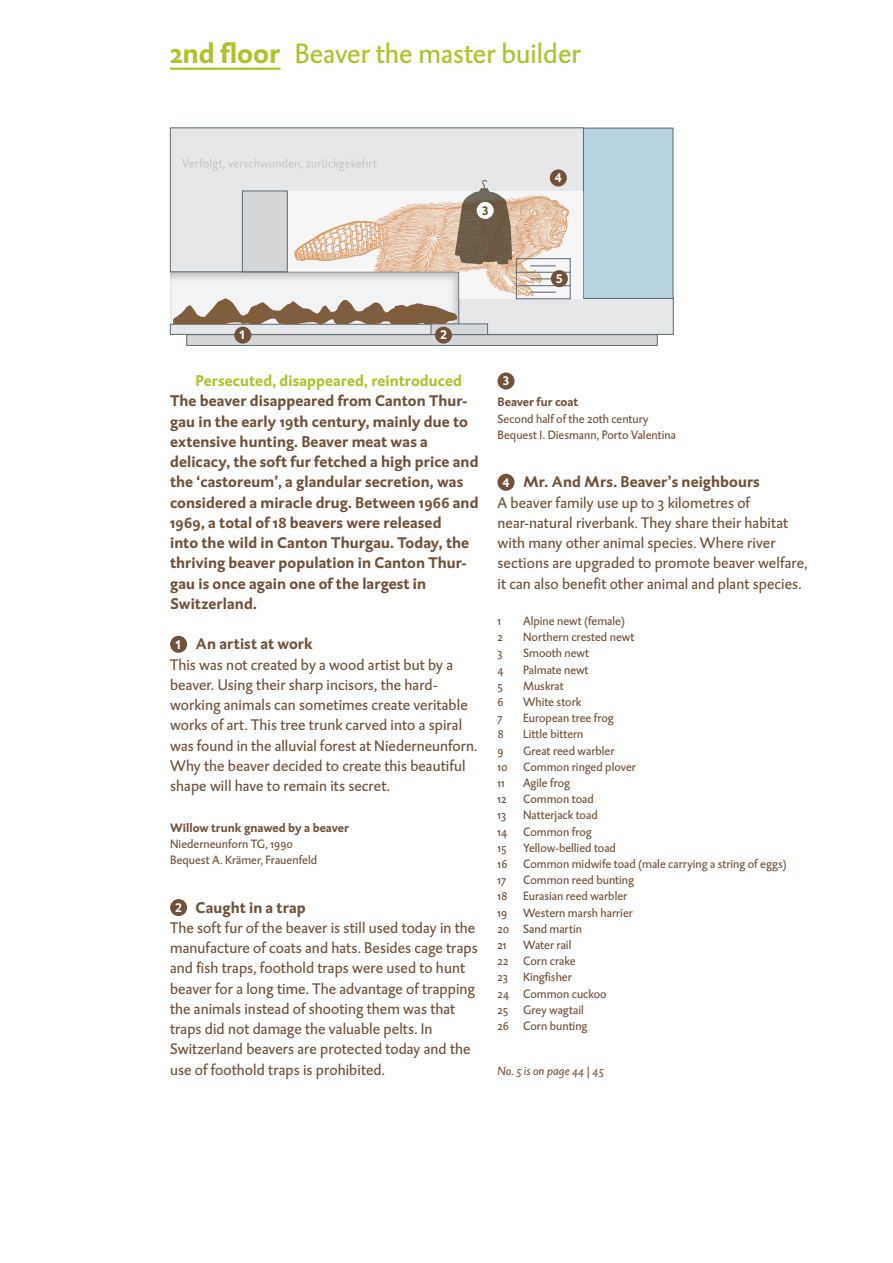
<style>
.page{position:relative;width:893px;height:1263px;background:#fff}
.page>*{position:absolute;margin:0;border:0;box-sizing:border-box;transform-origin:0 0}
.t1{font:28.5px "DTL Caspari ST";color:#acc32b}
.t2{font:15.75px/20.2px "DTL Caspari ST";letter-spacing:.005em;color:#70513a}
.t3{font:700 15.75px/20.2px "DTL Caspari ST";letter-spacing:.005em;color:#70513a}
.t4{font:700 15.75px "DTL Caspari ST";letter-spacing:.005em;color:#acc32b}
.t5{font:700 12.75px "DTL Caspari T";color:#fff}
.t6{font:700 12.75px "DTL Caspari T";color:#70513a}
.t7{font:12.3px/16.2px "DTL Caspari ST";color:#70513a}
.t8{font:700 12.3px "DTL Caspari ST";color:#70513a}
.t9{font:italic 12.3px "DTL Caspari ST";color:#70513a}
.s1{font-weight:700}
.s2{font-family:"DTL Caspari T";font-weight:700;font-size:12.75px;color:#fff}
</style>
<div class="page">
<div style="left:170px;top:636px;width:17px;height:17px;background:#70513a;border-radius:50%"></div>
<div style="left:170px;top:899px;width:17px;height:17px;background:#70513a;border-radius:50%"></div>
<div style="left:497px;top:372px;width:17px;height:17px;background:#70513a;border-radius:50%"></div>
<div style="left:497px;top:474px;width:17px;height:17px;background:#70513a;border-radius:50%"></div>
<hr style="left:170px;top:68px;width:110px;height:2px;background:#acc32b">
<svg style="left:170px;top:127px;width:504px;height:208px;background:#d0dbe1"></svg>
<div style="left:431px;top:324px;width:57px;height:11px;background:#d5d6d8"></div>
<div style="left:186px;top:334px;width:472px;height:12px;background:#d5d6d8;border:1px solid #5f696f"></div>
<svg style="left:173px;top:179px;width:410px;height:145px"></svg>
<div style="left:242px;top:191px;width:45px;height:81px;background:#d5d6d8;border:1px solid #5f696f"></div>
<svg style="left:182px;top:158px;width:195px;height:13px;background:#dfe0e2"></svg>
<div style="left:234px;top:327px;width:17px;height:17px;background:#70513a;border-radius:50%"></div>
<div style="left:435px;top:327px;width:17px;height:17px;background:#70513a;border-radius:50%"></div>
<div style="left:550px;top:169px;width:17px;height:17px;background:#70513a;border-radius:50%"></div>
<div style="left:477px;top:202px;width:17px;height:17px;background:#fff;border-radius:50%"></div>
<div style="left:551px;top:270px;width:17px;height:17px;background:#70513a;border-radius:50%"></div>
<h1 class="t1" style="left:170px;top:36px;width:412px"><span class="s1">2nd floor</span> Beaver the master builder</h1>
<p class="t6" style="left:482px;top:202px;width:9px">3</p>
<p class="t5" style="left:555px;top:169px;width:9px">4</p>
<p class="t5" style="left:239px;top:327px;width:9px">1</p>
<p class="t5" style="left:440px;top:327px;width:9px">2</p>
<p class="t4" style="left:196px;top:370px;width:268px">Persecuted, disappeared, reintroduced</p>
<p class="t3" style="left:170px;top:390px;width:310px">The beaver disappeared from Canton Thur&shy;gau in the early 19th century, mainly due to extensive hunting. Beaver meat was a delicacy, the soft fur fetched a high price and the ‘castoreum’, a glandular secretion, was considered a miracle drug. Between 1966 and 1969, a total of 18 beavers were released<br>into the wild in Canton Thurgau. Today, the thriving beaver population in Canton Thur&shy;gau is once again one of the largest in Switzerland.</p>
<p class="t2" style="left:170px;top:634px;width:309px;text-indent:5px"><span class="s2">1</span> <span class="s1">An artist at work<br></span>This was not created by a wood artist but by a beaver. Using their sharp incisors, the hard&shy;working animals can sometimes create veritable works of art. This tree trunk carved into a spiral was found in the alluvial forest at Niederneunforn.<br>Why the beaver decided to create this beautiful shape will have to remain its secret.</p>
<p class="t8" style="left:170px;top:819px;width:180px">Willow trunk gnawed by a beaver</p>
<p class="t7" style="left:170px;top:836px;width:149px">Niederneunforn TG, 1990<br>Bequest A. Krämer, Frauenfeld</p>
<p class="t2" style="left:170px;top:897px;width:309px;text-indent:5px"><span class="s2">2</span> <span class="s1">Caught in a trap<br></span>The soft fur of the beaver is still used today in the manufacture of coats and hats. Besides cage traps and fish traps, foothold traps were used to hunt beaver for a long time. The advantage of trapping the animals instead of shooting them was that traps did not damage the valuable pelts. In Switzerland beavers are protected today and the use of foothold traps is prohibited.</p>
<p class="t5" style="left:556px;top:270px;width:9px">5</p>
<p class="t5" style="left:502px;top:372px;width:9px">3</p>
<p class="t8" style="left:497px;top:394px;width:82px">Beaver fur coat</p>
<p class="t7" style="left:497px;top:410px;width:180px">Second half of the 20th century<br>Bequest I. Diesmann, Porto Valentina</p>
<p class="t2" style="left:497px;top:472px;width:311px;text-indent:5px"><span class="s2">4</span> <span class="s1">Mr. And Mrs. Beaver’s neighbours<br></span>A beaver family use up to 3 kilometres of near-natural riverbank. They share their habitat with many other animal species. Where river sections are upgraded to promote beaver welfare, it can also benefit other animal and plant species.</p>
<p class="t7" style="left:497px;top:613px;width:5px">1</p>
<p class="t7" style="left:523px;top:613px;width:103px">Alpine newt (female)</p>
<p class="t7" style="left:497px;top:629px;width:7px">2</p>
<p class="t7" style="left:523px;top:629px;width:113px">Northern crested newt</p>
<p class="t7" style="left:497px;top:645px;width:7px">3</p>
<p class="t7" style="left:523px;top:645px;width:68px">Smooth newt</p>
<p class="t7" style="left:497px;top:661px;width:8px">4</p>
<p class="t7" style="left:523px;top:661px;width:67px">Palmate newt</p>
<p class="t7" style="left:497px;top:678px;width:7px">5</p>
<p class="t7" style="left:523px;top:678px;width:42px">Muskrat</p>
<p class="t7" style="left:497px;top:694px;width:8px">6</p>
<p class="t7" style="left:523px;top:694px;width:60px">White stork</p>
<p class="t7" style="left:497px;top:710px;width:7px">7</p>
<p class="t7" style="left:523px;top:710px;width:92px">European tree frog</p>
<p class="t7" style="left:497px;top:726px;width:8px">8</p>
<p class="t7" style="left:523px;top:726px;width:62px">Little bittern</p>
<p class="t7" style="left:497px;top:742px;width:8px">9</p>
<p class="t7" style="left:497px;top:742px;width:140px;text-indent:26px">Great reed warbler<br>10 Common ringed plover<br>11</p>
<p class="t7" style="left:523px;top:775px;width:49px">Agile frog</p>
<p class="t7" style="left:497px;top:791px;width:10px">12</p>
<p class="t7" style="left:523px;top:791px;width:72px">Common toad</p>
<p class="t7" style="left:497px;top:807px;width:10px">13</p>
<p class="t7" style="left:523px;top:807px;width:76px">Natterjack toad</p>
<p class="t7" style="left:497px;top:823px;width:11px">14</p>
<p class="t7" style="left:523px;top:823px;width:70px">Common frog</p>
<p class="t7" style="left:497px;top:840px;width:10px">15</p>
<p class="t7" style="left:523px;top:840px;width:94px">Yellow-bellied toad</p>
<p class="t7" style="left:497px;top:856px;width:11px">16</p>
<p class="t7" style="left:523px;top:856px;width:265px">Common midwife toad (male carrying a string of eggs)</p>
<p class="t7" style="left:497px;top:872px;width:10px">17</p>
<p class="t7" style="left:523px;top:872px;width:112px">Common reed bunting</p>
<p class="t7" style="left:497px;top:888px;width:11px">18</p>
<p class="t7" style="left:523px;top:888px;width:106px">Eurasian reed warbler</p>
<p class="t7" style="left:497px;top:904px;width:11px">19</p>
<p class="t7" style="left:497px;top:904px;width:137px;text-indent:26px">Western marsh harrier<br>20 Sand martin<br>21</p>
<p class="t7" style="left:497px;top:937px;width:111px;text-indent:26px">Water rail<br>22 Corn crake<br>23 Kingfisher<br>24 Common cuckoo<br>25 Grey wagtail<br>26 Corn bunting</p>
<p class="t9" style="left:497px;top:1063px;width:108px">No. 5 is on page 44 | 45</p>
</div>
